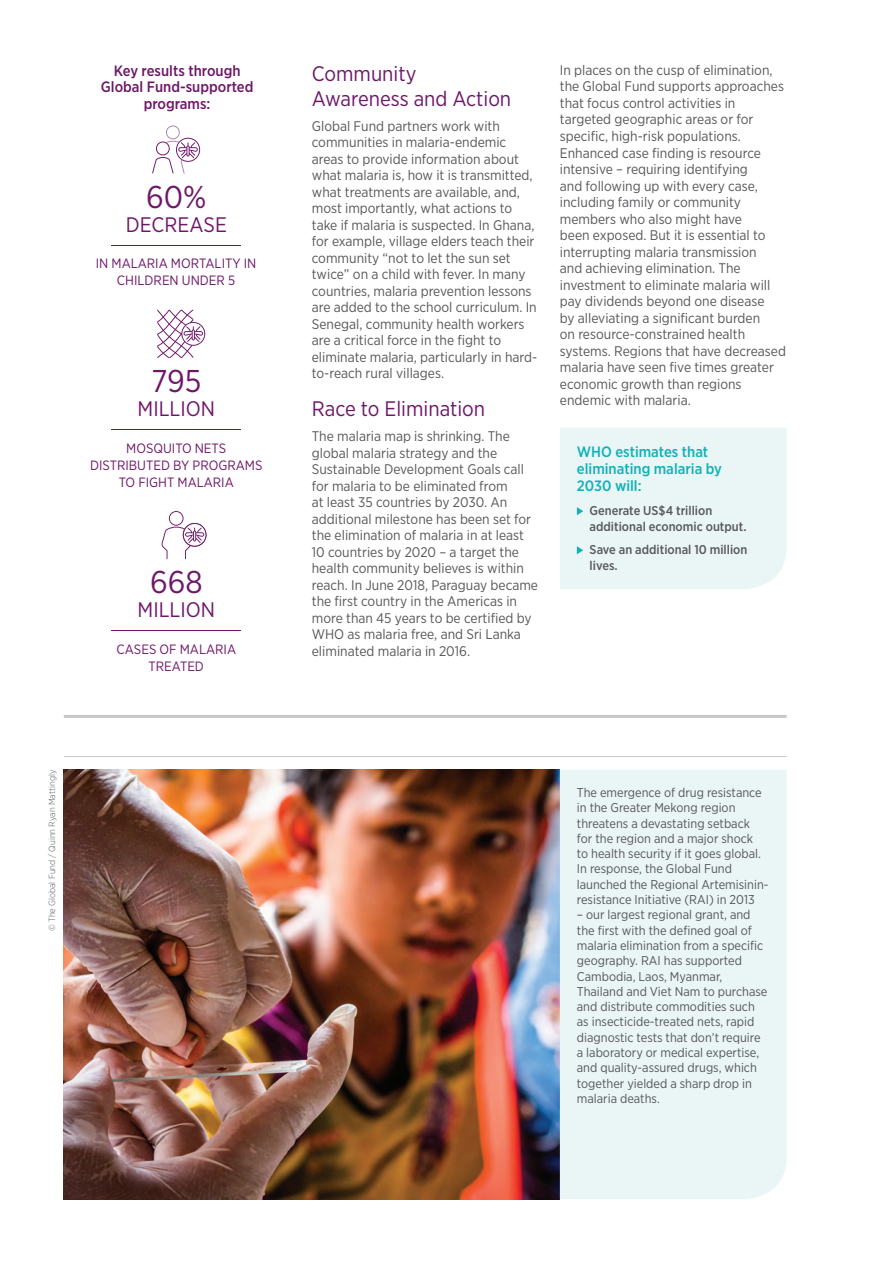
<style>
.page{position:relative;width:893px;height:1263px;background:#fff}
.page>*{position:absolute;margin:0;border:0;box-sizing:border-box;transform-origin:0 0}
.t1{font:31.5px "Gotham Narrow";color:#6e1769}
.t2{font:21px/25.2px "Gotham Narrow";color:#6e1769}
.t3{font:500 15px/16.5px "Gotham Narrow";color:#6e1769;text-align:center}
.t4{font:500 15px/17.4px "Gotham Narrow";color:#0eb2b8}
.t5{font:13.95px/16.5px "Gotham Narrow";color:#57585a}
.t6{font:13.5px/17.2px "Gotham Narrow";color:#6e1769;text-align:center}
.t7{font:12.75px/15.3px "Gotham Narrow";color:#57585a}
.t8{font:500 12.75px/15.3px "Gotham Narrow";color:#57585a}
.t9{font:300 9px "Gotham Narrow";color:#57585a}
</style>
<div class="page">
<hr style="left:64px;top:715px;width:723px;height:3px;background:#c7c8ca">
<hr style="left:64px;top:756px;width:723px;height:1px;background:#c7c8ca">
<img style="left:64px;top:770px;width:496px;height:429px">
<div style="left:560px;top:770px;width:227px;height:429px;background:#eaf5f6"></div>
<svg style="left:157px;top:310px;width:48px;height:48px"></svg>
<hr style="left:111px;top:429px;width:130px;height:1px;background:#6e1769">
<hr style="left:111px;top:245px;width:130px;height:1px;background:#6e1769">
<hr style="left:111px;top:630px;width:130px;height:1px;background:#6e1769">
<svg style="left:152px;top:125px;width:48px;height:49px"></svg>
<svg style="left:161px;top:511px;width:45px;height:48px"></svg>
<div style="left:560px;top:428px;width:227px;height:161px;background:#eaf5f6"></div>
<p class="t3" style="left:101px;top:62px;width:154px">Key results through<br>Global Fund-supported programs:</p>
<h1 class="t1" style="left:146px;top:177px;width:62px">60%</h1>
<h2 class="t2" style="left:126px;top:211px;width:103px">DECREASE</h2>
<p class="t6" style="left:96px;top:255px;width:162px">IN MALARIA MORTALITY IN<br>CHILDREN UNDER 5</p>
<h1 class="t1" style="left:151px;top:361px;width:51px">795</h1>
<h2 class="t2" style="left:138px;top:396px;width:79px">MILLION</h2>
<p class="t6" style="left:90px;top:439px;width:174px">MOSQUITO NETS<br>DISTRIBUTED BY PROGRAMS<br>TO FIGHT MALARIA</p>
<h1 class="t1" style="left:150px;top:563px;width:54px">668</h1>
<h2 class="t2" style="left:138px;top:597px;width:79px">MILLION</h2>
<p class="t6" style="left:117px;top:640px;width:121px">CASES OF MALARIA<br>TREATED</p>
<p class="t9" style="left:47px;top:931px;width:163px;rotate:-90deg">© The Global Fund / Quinn Ryan Mattingly</p>
<h2 class="t2" style="left:312px;top:60px;width:201px">Community<br>Awareness and Action</h2>
<p class="t5" style="left:312px;top:117px;width:227px">Global Fund partners work with communities in malaria-endemic areas to provide information about what malaria is, how it is transmitted, what treatments are available, and, most importantly, what actions to take if malaria is suspected. In Ghana, for example, village elders teach their community “not to let the sun set twice” on a child with fever. In many countries, malaria prevention lessons are added to the school curriculum. In Senegal, community health workers are a critical force in the fight to eliminate malaria, particularly in hard&shy;to-reach rural villages.</p>
<h2 class="t2" style="left:312px;top:396px;width:175px">Race to Elimination</h2>
<p class="t5" style="left:312px;top:428px;width:228px">The malaria map is shrinking. The global malaria strategy and the Sustainable Development Goals call for malaria to be eliminated from<br>at least 35 countries by 2030. An additional milestone has been set for the elimination of malaria in at least 10 countries by 2020 – a target the health community believes is within reach. In June 2018, Paraguay became the first country in the Americas in more than 45 years to be certified by WHO as malaria free, and Sri Lanka eliminated malaria in 2016.</p>
<p class="t5" style="left:560px;top:62px;width:228px">In places on the cusp of elimination, the Global Fund supports approaches that focus control activities in targeted geographic areas or for specific, high-risk populations.<br>Enhanced case finding is resource intensive – requiring identifying<br>and following up with every case, including family or community members who also might have<br>been exposed. But it is essential to interrupting malaria transmission<br>and achieving elimination. The investment to eliminate malaria will pay dividends beyond one disease<br>by alleviating a significant burden<br>on resource-constrained health systems. Regions that have decreased malaria have seen five times greater economic growth than regions endemic with malaria.</p>
<p class="t4" style="left:577px;top:442px;width:147px">WHO estimates that eliminating malaria by<br>2030 will:</p>
<p class="t8" style="left:590px;top:503px;width:158px">Generate US$4 trillion additional economic output.</p>
<p class="t8" style="left:590px;top:542px;width:159px">Save an additional 10 million lives.</p>
<p class="t7" style="left:577px;top:784px;width:193px">The emergence of drug resistance in the Greater Mekong region threatens a devastating setback for the region and a major shock<br>to health security if it goes global.<br>In response, the Global Fund launched the Regional Artemisinin&shy;resistance Initiative (RAI) in 2013</p>
<p class="t7" style="left:577px;top:907px;width:192px">– our largest regional grant, and the first with the defined goal of malaria elimination from a specific geography. RAI has supported<br>Cambodia, Laos, Myanmar,<br>Thailand and Viet Nam to purchase and distribute commodities such as insecticide-treated nets, rapid diagnostic tests that don’t require a laboratory or medical expertise, and quality-assured drugs, which together yielded a sharp drop in malaria deaths.</p>
</div>
